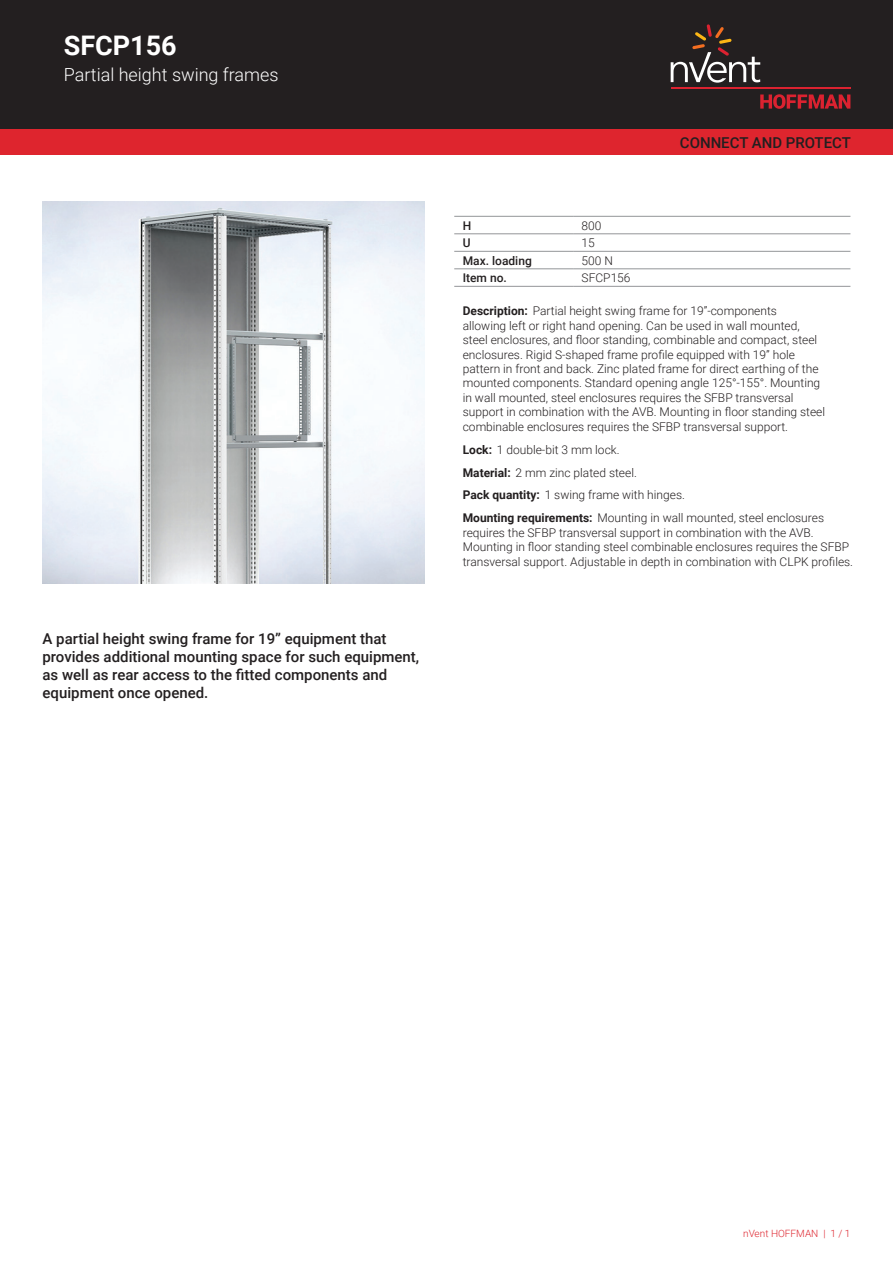
<style>
.page{position:relative;width:893px;height:1263px;background:#fff}
.page>*{position:absolute;margin:0;border:0;box-sizing:border-box;transform-origin:0 0}
.t1{font:700 27px "Roboto";color:#fff}
.t2{font:300 18px "Roboto";color:#fff}
.t3{font:500 15px/18px "Roboto";color:#231f20}
.t4{font:300 12px/14.4px "Roboto";color:#231f20}
.t5{font:500 12px "Roboto";color:#231f20}
.t6{font:300 10.05px "Roboto";color:#de252e}
.s1{font-weight:700}
</style>
<div class="page">
<div style="left:0;top:0;width:893px;height:129px;background:#231f20"></div>
<svg style="left:760px;top:94px;width:90px;height:15px"></svg>
<hr style="left:671px;top:88px;width:179px;height:1px;background:#db2230">
<svg style="left:671px;top:24px;width:89px;height:59px"></svg>
<div style="left:0;top:129px;width:893px;height:26px;background:#de252e"></div>
<hr style="left:454px;top:216px;width:119px;height:1px;background:#939598">
<hr style="left:454px;top:234px;width:119px;height:1px;background:#939598">
<hr style="left:573px;top:216px;width:277px;height:1px;background:#939598">
<hr style="left:573px;top:234px;width:277px;height:1px;background:#939598">
<hr style="left:454px;top:251px;width:119px;height:1px;background:#939598">
<hr style="left:573px;top:251px;width:277px;height:1px;background:#939598">
<hr style="left:454px;top:269px;width:119px;height:1px;background:#939598">
<hr style="left:454px;top:286px;width:119px;height:1px;background:#939598">
<hr style="left:573px;top:269px;width:277px;height:1px;background:#939598">
<hr style="left:573px;top:286px;width:277px;height:1px;background:#939598">
<img style="left:43px;top:202px;width:381px;height:382px">
<img style="left:154px;top:314px;width:158px;height:158px">
<h1 class="t1" style="left:64px;top:27px;width:114px">SFCP156</h1>
<h2 class="t2" style="left:64px;top:62px;width:216px">Partial height swing frames</h2>
<p class="t3" style="left:43px;top:629px;width:378px">A partial height swing frame for 19” equipment that provides additional mounting space for such equipment, as well as rear access to the fitted components and equipment once opened.</p>
<p class="t3" style="left:680px;top:133px;width:173px">CONNECT AND PROTECT</p>
<p class="t5" style="left:463px;top:217px;width:10px">H</p>
<p class="t4" style="left:582px;top:218px;width:21px">800</p>
<p class="t5" style="left:463px;top:234px;width:9px">U</p>
<p class="t4" style="left:582px;top:235px;width:15px">15</p>
<p class="t5" style="left:463px;top:252px;width:71px">Max. loading</p>
<p class="t4" style="left:582px;top:253px;width:33px">500 N</p>
<p class="t5" style="left:463px;top:269px;width:46px">Item no.</p>
<p class="t4" style="left:582px;top:270px;width:50px">SFCP156</p>
<p class="t4" style="left:463px;top:304px;width:364px"><span class="s1">Description:</span> Partial height swing frame for 19”-components<br>allowing left or right hand opening. Can be used in wall mounted, steel enclosures, and floor standing, combinable and compact, steel enclosures. Rigid S-shaped frame profile equipped with 19” hole pattern in front and back. Zinc plated frame for direct earthing of the mounted components. Standard opening angle 125°-155°. Mounting in wall mounted, steel enclosures requires the SFBP transversal support in combination with the AVB. Mounting in floor standing steel combinable enclosures requires the SFBP transversal support.</p>
<p class="t4" style="left:463px;top:437px;width:363px;line-height:23px"><span class="s1">Lock:</span> 1 double-bit 3 mm lock.<br><span class="s1">Material:</span> 2 mm zinc plated steel.<br><span class="s1">Pack quantity:</span> 1 swing frame with hinges.<br><span class="s1">Mounting requirements:</span> Mounting in wall mounted, steel enclosures</p>
<p class="t4" style="left:463px;top:525px;width:392px">requires the SFBP transversal support in combination with the AVB.<br>Mounting in floor standing steel combinable enclosures requires the SFBP transversal support. Adjustable in depth in combination with CLPK profiles.</p>
<p class="t6" style="left:743px;top:1226px;width:109px">nVent HOFFMAN | 1 / 1</p>
</div>
